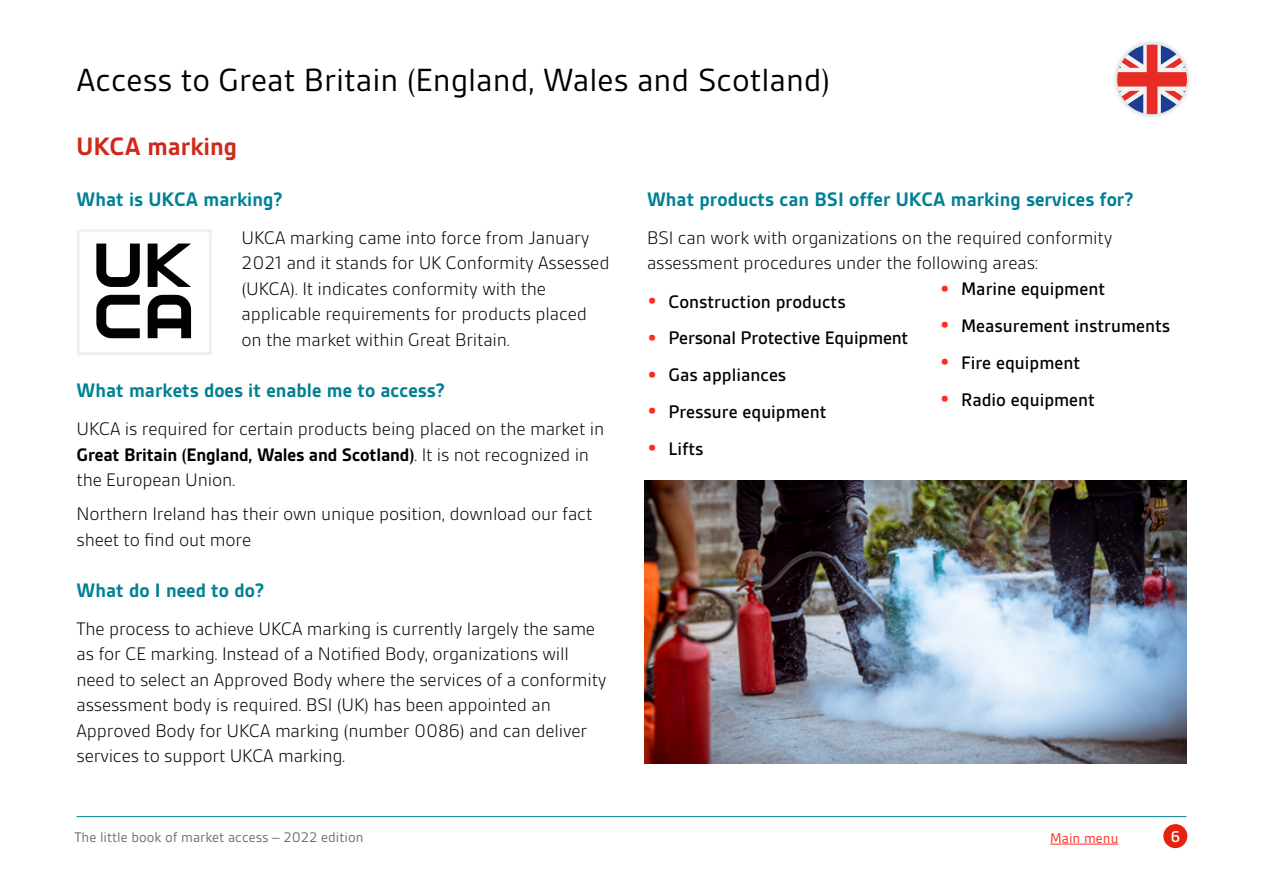
<style>
.page{position:relative;width:1263px;height:893px;background:#fff}
.page>*{position:absolute;margin:0;border:0;box-sizing:border-box;transform-origin:0 0}
.t1{font:34.5px "BSI Gesta";color:#000}
.t2{font:700 27px "BSI Gesta";color:#ce2919}
.t3{font:700 21px "BSI Gesta";color:#008193}
.t4{font:300 19.5px/25.5px "BSI Gesta";letter-spacing:-.01em;color:#000}
.t5{font:500 19.5px "BSI Gesta";color:#000}
.t6{font:500 16.65px "BSI Gesta";color:#fff}
.t7{font:15px "BSI Gesta";color:#706f6f}
.t8{font:15px "BSI Gesta";color:#ff2b1f}
.t9{font:6.15px "Myriad Pro";color:#010202}
.s1{font-weight:700}
.s2{font-weight:700;font-size:25.5px;color:#ff2b1f}
</style>
<div class="page">
<div style="left:1163px;top:824px;width:24px;height:24px;background:#e42313;border-radius:50%"></div>
<hr style="left:77px;top:816px;width:1109px;height:1px;background:#008193">
<svg style="left:96px;top:244px;width:44px;height:43px"></svg>
<svg style="left:148px;top:244px;width:43px;height:43px"></svg>
<svg style="left:96px;top:295px;width:44px;height:43px"></svg>
<svg style="left:148px;top:295px;width:43px;height:43px"></svg>
<div style="left:77px;top:229px;width:135px;height:126px;border:3px solid #f0f0f0"></div>
<img style="left:644px;top:480px;width:542px;height:283px">
<img style="left:1114px;top:41px;width:76px;height:76px">
<svg style="left:1117px;top:44px;width:70px;height:70px"></svg>
<hr style="left:1050px;top:844px;width:68px;height:1px;background:#ff2b1f">
<h1 class="t1" style="left:77px;top:62px;width:755px">Access to Great Britain (England, Wales and Scotland)</h1>
<h2 class="t2" style="left:77px;top:132px;width:162px">UKCA marking</h2>
<p class="t3" style="left:77px;top:188px;width:208px">What is UKCA marking?</p>
<p class="t4" style="left:242px;top:225px;width:369px">UKCA marking came into force from January 2021 and it stands for UK Conformity Assessed (UKCA). It indicates conformity with the applicable requirements for products placed on the market within Great Britain.</p>
<p class="t3" style="left:77px;top:379px;width:370px">What markets does it enable me to access?</p>
<p class="t4" style="left:77px;top:416px;width:529px">UKCA is required for certain products being placed on the market in<br><span class="s1">Great Britain (England, Wales and Scotland)</span>. It is not recognized in the European Union.</p>
<p class="t4" style="left:77px;top:501px;width:517px">Northern Ireland has their own unique position, download our fact sheet to find out more</p>
<p class="t3" style="left:77px;top:579px;width:190px">What do I need to do?</p>
<p class="t4" style="left:77px;top:616px;width:531px">The process to achieve UKCA marking is currently largely the same as for CE marking. Instead of a Notified Body, organizations will need to select an Approved Body where the services of a conformity assessment body is required. BSI (UK) has been appointed an Approved Body for UKCA marking (number 0086) and can deliver services to support UKCA marking.</p>
<p class="t3" style="left:647px;top:188px;width:488px">What products can BSI offer UKCA marking services for?</p>
<p class="t4" style="left:647px;top:225px;width:467px">BSI can work with organizations on the required conformity assessment procedures under the following areas:</p>
<p class="t5" style="left:647px;top:291px;width:200px"><span class="s2">•</span> Construction products</p>
<p class="t5" style="left:647px;top:328px;width:263px"><span class="s2">•</span> Personal Protective Equipment</p>
<p class="t5" style="left:647px;top:365px;width:141px"><span class="s2">•</span> Gas appliances</p>
<p class="t5" style="left:647px;top:401px;width:181px"><span class="s2">•</span> Pressure equipment</p>
<p class="t5" style="left:647px;top:438px;width:58px"><span class="s2">•</span> Lifts</p>
<p class="t9" style="left:745px;top:232px;width:17px">Oman</p>
<p class="t9" style="left:842px;top:232px;width:19px">Yemen</p>
<p class="t9" style="left:1040px;top:233px;width:21px">Norway</p>
<p class="t9" style="left:922px;top:234px;width:48px">European markets</p>
<p class="t5" style="left:940px;top:279px;width:167px"><span class="s2">•</span> Marine equipment</p>
<p class="t5" style="left:940px;top:316px;width:232px"><span class="s2">•</span> Measurement instruments</p>
<p class="t5" style="left:940px;top:352px;width:142px"><span class="s2">•</span> Fire equipment</p>
<p class="t5" style="left:940px;top:389px;width:157px"><span class="s2">•</span> Radio equipment</p>
<p class="t7" style="left:74px;top:829px;width:291px">The little book of market access – 2022 edition</p>
<p class="t6" style="left:1171px;top:828px;width:11px">6</p>
<p class="t8" style="left:1050px;top:830px;width:70px">Main menu</p>
</div>
